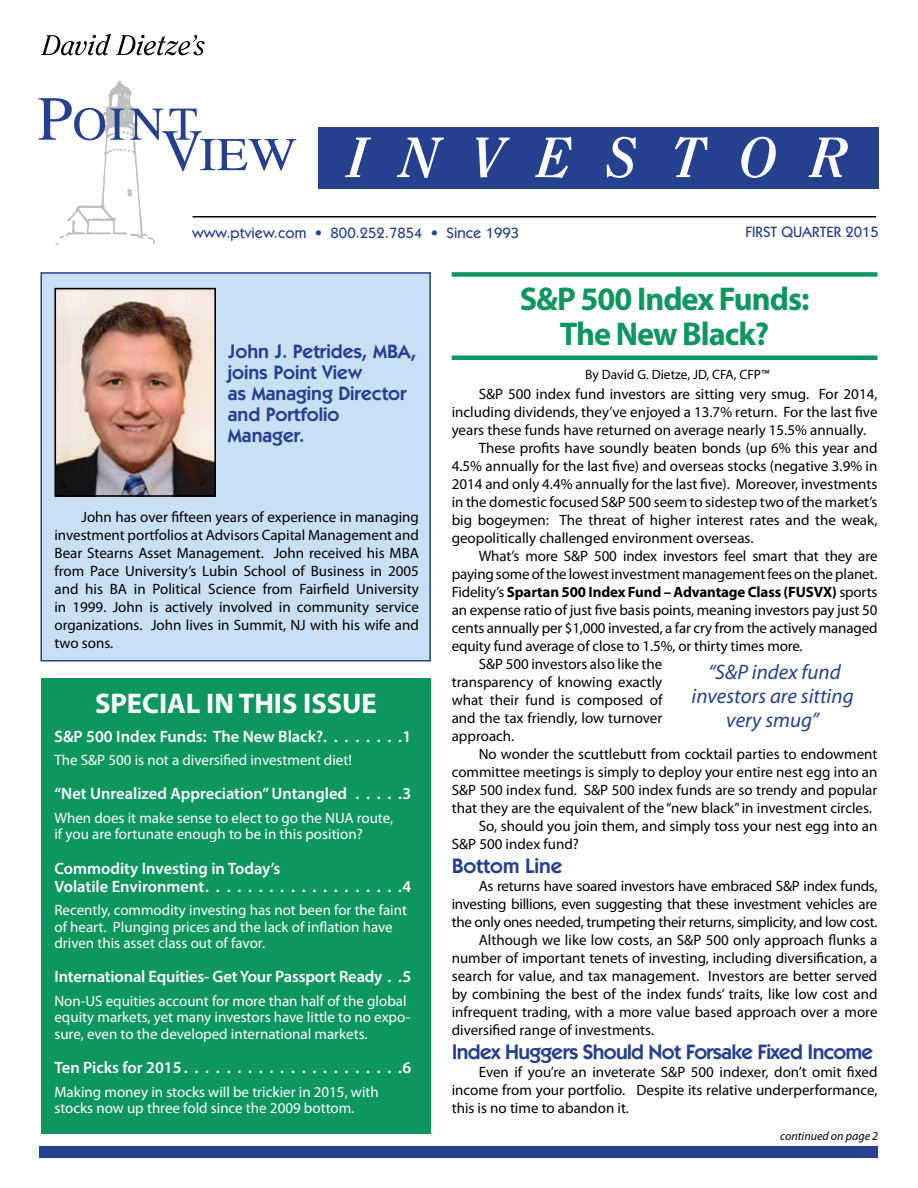
<style>
.page{position:relative;width:918px;height:1188px;background:#fff}
.page>*{position:absolute;margin:0;border:0;box-sizing:border-box;transform-origin:0 0}
.t1{font:700 33px/34.5px "Myriad Pro";letter-spacing:-.03em;color:#0d975e;text-align:center}
.t2{font:700 28.5px "Myriad Pro";color:#fff}
.t3{font:italic 21px/24px "Myriad Pro";color:#25408f;text-align:center}
.t4{font:600 21px "Itc Kabel";letter-spacing:-.03em;color:#25408f}
.t5{font:600 21px "Itc Kabel";color:#25408f}
.t6{font:600 19.5px/21px "Itc Kabel";color:#25408f}
.t7{font:600 16.5px/18px "Myriad Pro";color:#fff}
.t8{font:15px/18px "Myriad Pro";color:#000;text-align:justify}
.t9{font:15px/16.5px "Myriad Pro";color:#fff}
.t10{font:15px "Myriad Pro";letter-spacing:-.02em;color:#000}
.t11{font:700 15px "Myriad Pro";letter-spacing:-.01em;color:#000}
.t12{font:500 15px "Itc Kabel";color:#25408f}
.t13{font:13.5px "Myriad Pro";color:#000}
.t14{font:italic 12px "Myriad Pro";color:#000}
.s1{font-weight:400}
</style>
<div class="page">
<div style="left:318px;top:127px;width:561px;height:62px;background:#25408f"></div>
<svg style="left:345px;top:138px;width:26px;height:39px"></svg>
<svg style="left:397px;top:138px;width:47px;height:40px"></svg>
<svg style="left:476px;top:138px;width:34px;height:40px"></svg>
<svg style="left:535px;top:137px;width:36px;height:41px"></svg>
<svg style="left:607px;top:137px;width:29px;height:41px"></svg>
<svg style="left:675px;top:137px;width:33px;height:40px"></svg>
<svg style="left:741px;top:137px;width:35px;height:41px"></svg>
<svg style="left:808px;top:138px;width:40px;height:39px"></svg>
<img style="left:55px;top:80px;width:117px;height:165px">
<svg style="left:39px;top:98px;width:85px;height:42px"></svg>
<svg style="left:130px;top:109px;width:166px;height:62px"></svg>
<svg style="left:41px;top:34px;width:164px;height:21px"></svg>
<div style="left:41px;top:678px;width:390px;height:456px;background:#0d975e"></div>
<hr style="left:193px;top:216px;width:683px;height:2px;background:#000">
<div style="left:40px;top:1146px;width:838px;height:12px;background:#25408f"></div>
<div style="left:452px;top:272px;width:425px;height:5px;background:#0d975e"></div>
<hr style="left:452px;top:356px;width:425px;height:4px;background:#0d975e">
<div style="left:40px;top:272px;width:391px;height:390px;background:#c9e0f4;border:2px solid #25408f"></div>
<img style="left:57px;top:291px;width:156px;height:203px">
<div style="left:54px;top:288px;width:162px;height:209px;border:2px solid #000"></div>
<p class="t12" style="left:192px;top:224px;width:328px">www.ptview.com • 800.252.7854 • Since 1993</p>
<p class="t12" style="left:746px;top:223px;width:135px">FIRST QUARTER 2015</p>
<h3 class="t6" style="left:228px;top:341px;width:190px">John J. Petrides, MBA, joins Point View<br>as Managing Director and Portfolio<br>Manager.</h3>
<p class="t8" style="left:54px;top:508px;width:366px;text-indent:27px">John has over fifteen years of experience in managing investment portfolios at Advisors Capital Management and Bear Stearns Asset Management. John received his MBA from Pace University’s Lubin School of Business in 2005 and his BA in Political Science from Fairfield University in 1999. John is actively involved in community service organizations. John lives in Summit, NJ with his wife and two sons.</p>
<h2 class="t2" style="left:95px;top:685px;width:283px">SPECIAL IN THIS ISSUE</h2>
<p class="t7" style="left:54px;top:727px;width:359px">S&amp;P 500 Index Funds: The New Black? . . . . . . . 1</p>
<p class="t9" style="left:54px;top:752px;width:299px">The S&amp;P 500 is not a diversified investment diet!</p>
<p class="t7" style="left:54px;top:784px;width:299px">“Net Unrealized Appreciation” Untangled .....</p>
<p class="t7" style="left:403px;top:784px;width:10px">3</p>
<p class="t9" style="left:54px;top:809px;width:340px">When does it make sense to elect to go the NUA route, if you are fortunate enough to be in this position?</p>
<p class="t7" style="left:54px;top:859px;width:358px">Commodity Investing in Today’s<br>Volatile Environment . . . . . . . . . . . . . . . . . . 4</p>
<p class="t9" style="left:54px;top:902px;width:354px">Recently, commodity investing has not been for the faint of heart. Plunging prices and the lack of inflation have driven this asset class out of favor.</p>
<p class="t7" style="left:54px;top:967px;width:358px">International Equities- Get Your Passport Ready .. 5</p>
<p class="t9" style="left:54px;top:992px;width:357px">Non-US equities account for more than half of the global equity markets, yet many investors have little to no expo&shy;sure, even to the developed international markets.</p>
<p class="t7" style="left:54px;top:1058px;width:358px">Ten Picks for 2015 . . . . . . . . . . . . . . . . . . . . 6</p>
<p class="t9" style="left:54px;top:1083px;width:326px">Making money in stocks will be trickier in 2015, with stocks now up three fold since the 2009 bottom.</p>
<h1 class="t1" style="left:520px;top:281px;width:291px">S&amp;P 500 Index Funds:<br>The New Black?</h1>
<p class="t13" style="left:585px;top:366px;width:186px">By David G. Dietze, JD, CFA, CFP™</p>
<p class="t8" style="left:479px;top:385px;width:400px">S&amp;P 500 index fund investors are sitting very smug. For 2014,</p>
<p class="t8" style="left:452px;top:403px;width:427px">including dividends, they’ve enjoyed a 13.7% return. For the last five</p>
<p class="t8" style="left:452px;top:421px;width:416px">years these funds have returned on average nearly 15.5% annually.</p>
<p class="t8" style="left:479px;top:439px;width:400px">These profits have soundly beaten bonds (up 6% this year and</p>
<p class="t8" style="left:452px;top:457px;width:427px">4.5% annually for the last five) and overseas stocks (negative 3.9% in</p>
<p class="t8" style="left:452px;top:475px;width:427px">2014 and only 4.4% annually for the last five). Moreover, investments</p>
<p class="t8" style="left:452px;top:493px;width:427px">in the domestic focused S&amp;P 500 seem to sidestep two of the market’s</p>
<p class="t8" style="left:452px;top:511px;width:427px">big bogeymen: The threat of higher interest rates and the weak,</p>
<p class="t8" style="left:452px;top:529px;width:303px">geopolitically challenged environment overseas.</p>
<p class="t8" style="left:479px;top:547px;width:400px">What’s more S&amp;P 500 index investors feel smart that they are</p>
<p class="t8" style="left:452px;top:565px;width:427px">paying some of the lowest investment management fees on the planet.</p>
<p class="t11" style="left:452px;top:582px;width:427px"><span class="s1">Fidelity’s</span> Spartan 500 Index Fund – Advantage Class (FUSVX) <span class="s1">sports</span></p>
<p class="t8" style="left:452px;top:601px;width:427px">an expense ratio of just five basis points, meaning investors pay just 50</p>
<p class="t8" style="left:452px;top:619px;width:427px">cents annually per $1,000 invested, a far cry from the actively managed</p>
<p class="t8" style="left:452px;top:637px;width:352px">equity fund average of close to 1.5%, or thirty times more.</p>
<p class="t8" style="left:479px;top:655px;width:185px">S&amp;P 500 investors also like the</p>
<p class="t8" style="left:452px;top:673px;width:212px">transparency of knowing exactly</p>
<p class="t8" style="left:452px;top:691px;width:212px">what their fund is composed of</p>
<p class="t8" style="left:452px;top:709px;width:212px">and the tax friendly, low turnover</p>
<p class="t8" style="left:452px;top:727px;width:64px">approach.</p>
<p class="t8" style="left:479px;top:745px;width:400px">No wonder the scuttlebutt from cocktail parties to endowment</p>
<p class="t8" style="left:452px;top:763px;width:427px">committee meetings is simply to deploy your entire nest egg into an</p>
<p class="t8" style="left:452px;top:781px;width:427px">S&amp;P 500 index fund. S&amp;P 500 index funds are so trendy and popular</p>
<p class="t8" style="left:452px;top:799px;width:422px">that they are the equivalent of the “new black” in investment circles.</p>
<p class="t8" style="left:479px;top:817px;width:400px">So, should you join them, and simply toss your nest egg into an</p>
<p class="t8" style="left:452px;top:835px;width:129px">S&amp;P 500 index fund?</p>
<h3 class="t5" style="left:452px;top:854px;width:112px">Bottom Line</h3>
<p class="t10" style="left:479px;top:877px;width:400px">As returns have soared investors have embraced S&amp;P index funds,</p>
<p class="t10" style="left:452px;top:895px;width:427px">investing billions, even suggesting that these investment vehicles are</p>
<p class="t10" style="left:452px;top:913px;width:427px">the only ones needed, trumpeting their returns, simplicity, and low cost.</p>
<p class="t8" style="left:479px;top:931px;width:400px">Although we like low costs, an S&amp;P 500 only approach flunks a</p>
<p class="t8" style="left:452px;top:949px;width:427px">number of important tenets of investing, including diversification, a</p>
<p class="t8" style="left:452px;top:967px;width:427px">search for value, and tax management. Investors are better served</p>
<p class="t8" style="left:452px;top:985px;width:427px">by combining the best of the index funds’ traits, like low cost and</p>
<p class="t8" style="left:452px;top:1003px;width:427px">infrequent trading, with a more value based approach over a more</p>
<p class="t8" style="left:452px;top:1021px;width:204px">diversified range of investments.</p>
<h3 class="t4" style="left:452px;top:1040px;width:423px">Index Huggers Should Not Forsake Fixed Income</h3>
<p class="t8" style="left:452px;top:1063px;width:427px;text-indent:27px">Even if you’re an inveterate S&amp;P 500 indexer, don’t omit fixed income from your portfolio. Despite its relative underperformance, this is no time to abandon it.</p>
<h3 class="t3" style="left:692px;top:660px;width:164px">“S&amp;P index fund investors are sitting very smug”</h3>
<p class="t14" style="left:780px;top:1129px;width:99px">continued on page 2</p>
</div>
